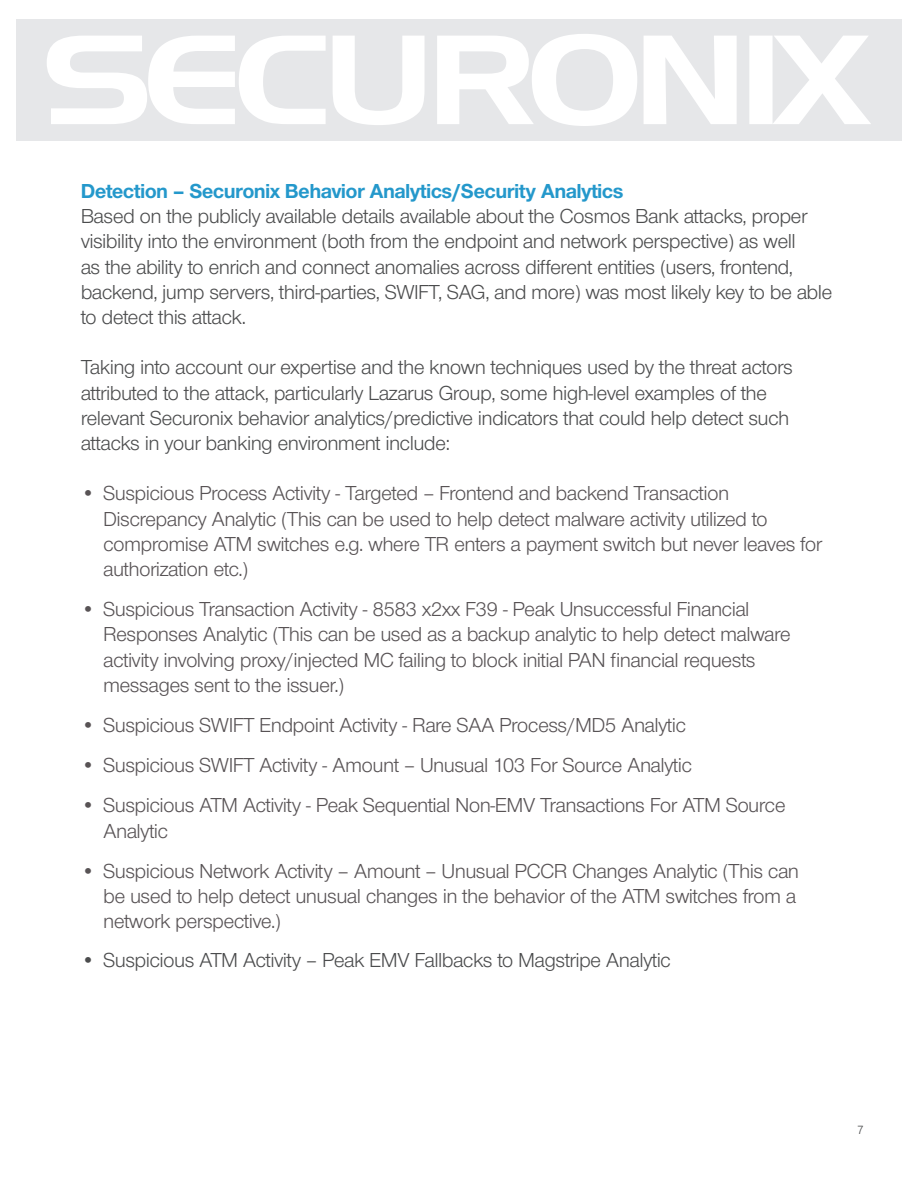
<style>
.page{position:relative;width:918px;height:1188px;background:#fff}
.page>*{position:absolute;margin:0;border:0;box-sizing:border-box;transform-origin:0 0}
.t1{font:21px/25.2px "Nimbus Sans Novus DOT";color:#585355}
.t2{font:21px/25.2px "Nimbus Sans Novus DOT";color:#4b4c4d}
.Body_Header{font:700 21px "Nimbus Sans Novus DOT";color:#2498cb}
.t3{font:300 12px "Ubuntu";color:#4b4c4d}
</style>
<div class="page">
<div style="left:16px;top:19px;width:886px;height:122px;background:#e6e7e9"></div>
<svg style="left:47px;top:34px;width:824px;height:92px;fill:#fcfcfc"></svg>
<p class="Body_Header" style="left:81px;top:179px;width:544px">Detection – Securonix Behavior Analytics/Security Analytics</p>
<p class="t2" style="left:81px;top:204px;width:753px">Based on the publicly available details available about the Cosmos Bank attacks, proper visibility into the environment (both from the endpoint and network perspective) as well<br>as the ability to enrich and connect anomalies across different entities (users, frontend, backend, jump servers, third-parties, SWIFT, SAG, and more) was most likely key to be able to detect this attack.</p>
<p class="t2" style="left:81px;top:355px;width:713px">Taking into account our expertise and the known techniques used by the threat actors attributed to the attack, particularly Lazarus Group, some high-level examples of the relevant Securonix behavior analytics/predictive indicators that could help detect such attacks in your banking environment include:</p>
<p class="t1" style="left:104px;top:481px;width:720px;text-indent:-22px">• Suspicious Process Activity - Targeted – Frontend and backend Transaction Discrepancy Analytic (This can be used to help detect malware activity utilized to compromise ATM switches e.g. where TR enters a payment switch but never leaves for authorization etc.)</p>
<p class="t1" style="left:104px;top:597px;width:689px;text-indent:-22px">• Suspicious Transaction Activity - 8583 x2xx F39 - Peak Unsuccessful Financial Responses Analytic (This can be used as a backup analytic to help detect malware activity involving proxy/injected MC failing to block initial PAN financial requests messages sent to the issuer.)</p>
<p class="t1" style="left:81px;top:713px;width:606px">• Suspicious SWIFT Endpoint Activity - Rare SAA Process/MD5 Analytic</p>
<p class="t1" style="left:81px;top:753px;width:612px">• Suspicious SWIFT Activity - Amount – Unusual 103 For Source Analytic</p>
<p class="t1" style="left:104px;top:793px;width:683px;text-indent:-22px">• Suspicious ATM Activity - Peak Sequential Non-EMV Transactions For ATM Source<br>Analytic</p>
<p class="t1" style="left:104px;top:858px;width:697px;text-indent:-22px">• Suspicious Network Activity – Amount – Unusual PCCR Changes Analytic (This can be used to help detect unusual changes in the behavior of the ATM switches from a network perspective.)</p>
<p class="t2" style="left:81px;top:948px;width:591px">• Suspicious ATM Activity – Peak EMV Fallbacks to Magstripe Analytic</p>
<p class="t3" style="left:857px;top:1123px;width:8px">7</p>
</div>
